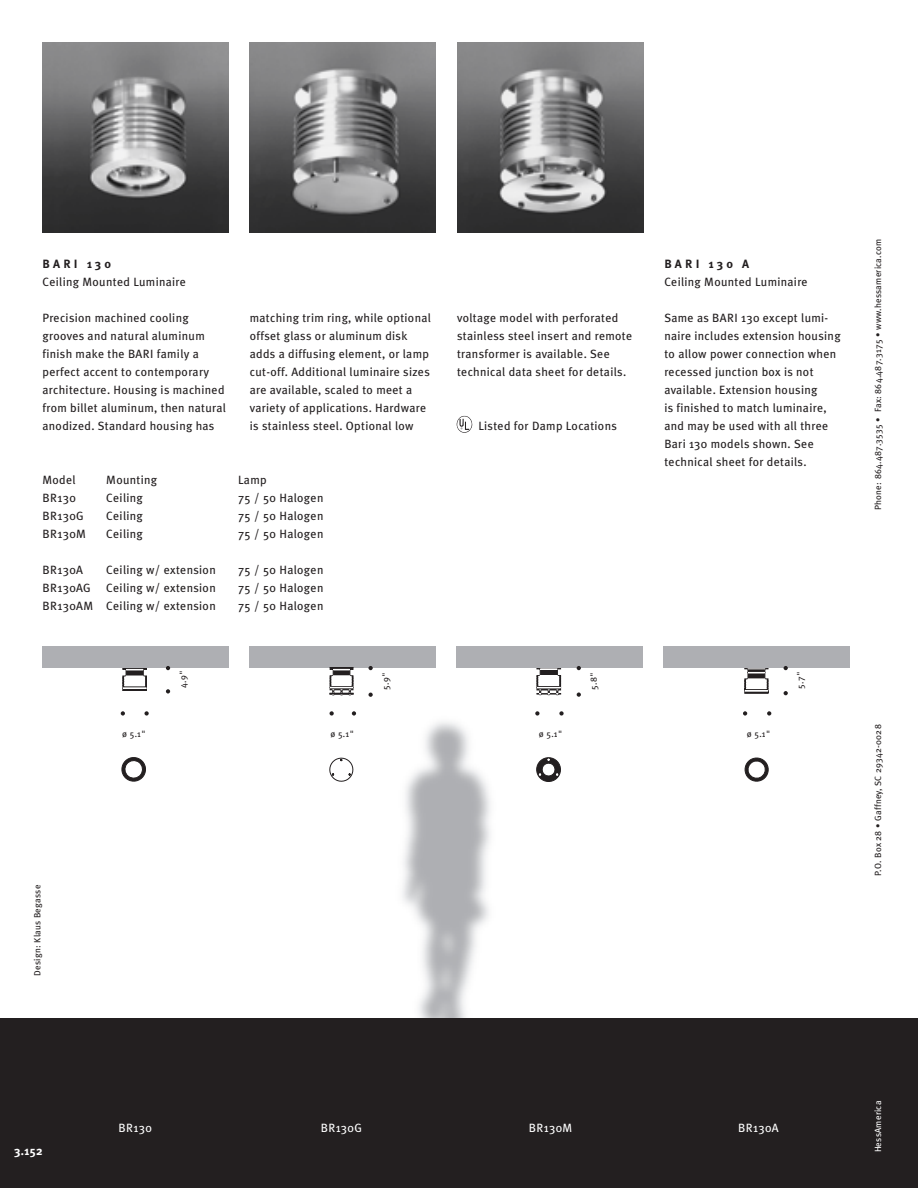
<style>
.page{position:relative;width:918px;height:1188px;background:#fff}
.page>*{position:absolute;margin:0;border:0;box-sizing:border-box;transform-origin:0 0}
.t1{font:12px/18px "Meta Plus";letter-spacing:.025em;color:#231f20}
.t2{font:12px "Meta Plus";letter-spacing:.025em;color:#fff}
.t3{font:700 12px "Meta Plus";letter-spacing:.275em;color:#231f20}
.t4{font:700 12px "Meta Plus";color:#fff}
.t5{font:9px "Meta Plus";letter-spacing:.025em;color:#231f20}
.t6{font:9px "Meta Plus";letter-spacing:.025em;color:#fff}
</style>
<div class="page">
<div style="left:0;top:1018px;width:918px;height:170px;background:#231f20"></div>
<img style="left:457px;top:43px;width:186px;height:189px">
<img style="left:43px;top:43px;width:185px;height:189px">
<img style="left:250px;top:43px;width:186px;height:189px">
<svg style="left:744px;top:668px;width:24px;height:26px"></svg>
<svg style="left:536px;top:668px;width:25px;height:27px"></svg>
<svg style="left:122px;top:668px;width:25px;height:23px"></svg>
<svg style="left:121px;top:757px;width:25px;height:25px"></svg>
<div style="left:43px;top:646px;width:186px;height:22px;background:#aeafb3"></div>
<div style="left:250px;top:646px;width:186px;height:22px;background:#aeafb3"></div>
<div style="left:457px;top:646px;width:186px;height:22px;background:#aeafb3"></div>
<div style="left:664px;top:646px;width:186px;height:22px;background:#aeafb3"></div>
<svg style="left:121px;top:711px;width:4px;height:5px"></svg>
<svg style="left:144px;top:711px;width:5px;height:5px"></svg>
<svg style="left:330px;top:711px;width:4px;height:5px"></svg>
<svg style="left:352px;top:711px;width:4px;height:5px"></svg>
<svg style="left:166px;top:666px;width:4px;height:4px"></svg>
<svg style="left:166px;top:689px;width:4px;height:5px"></svg>
<svg style="left:330px;top:667px;width:23px;height:28px"></svg>
<svg style="left:329px;top:757px;width:25px;height:25px"></svg>
<svg style="left:368px;top:666px;width:5px;height:4px"></svg>
<svg style="left:368px;top:693px;width:5px;height:4px"></svg>
<svg style="left:535px;top:711px;width:5px;height:5px"></svg>
<svg style="left:559px;top:711px;width:5px;height:5px"></svg>
<svg style="left:577px;top:666px;width:4px;height:4px"></svg>
<svg style="left:577px;top:692px;width:4px;height:5px"></svg>
<svg style="left:743px;top:711px;width:4px;height:5px"></svg>
<svg style="left:767px;top:711px;width:4px;height:5px"></svg>
<svg style="left:784px;top:666px;width:4px;height:4px"></svg>
<svg style="left:784px;top:691px;width:4px;height:4px"></svg>
<div style="left:536px;top:757px;width:25px;height:25px;background:#231f20;border:1px solid #231f20;border-radius:50%"></div>
<svg style="left:539px;top:759px;width:19px;height:18px"></svg>
<svg style="left:744px;top:757px;width:25px;height:25px"></svg>
<svg style="left:457px;top:416px;width:16px;height:17px"></svg>
<p class="t3" style="left:43px;top:260px;width:70px">BARI 130</p>
<p class="t1" style="left:43px;top:274px;width:145px">Ceiling Mounted Luminaire</p>
<p class="t1" style="left:43px;top:310px;width:185px">Precision machined cooling grooves and natural aluminum finish make the BARI family a perfect accent to contemporary architecture. Housing is machined from billet aluminum, then natural anodized. Standard housing has</p>
<p class="t1" style="left:250px;top:310px;width:183px">matching trim ring, while optional offset glass or aluminum disk adds a diffusing element, or lamp cut-off. Additional luminaire sizes are available, scaled to meet a variety of applications. Hardware is stainless steel. Optional low</p>
<p class="t1" style="left:457px;top:310px;width:177px">voltage model with perforated stainless steel insert and remote transformer is available. See technical data sheet for details.</p>
<p class="t1" style="left:478px;top:418px;width:140px">Listed for Damp Locations</p>
<p class="t3" style="left:664px;top:260px;width:86px">BARI 130 A</p>
<p class="t1" style="left:664px;top:274px;width:145px">Ceiling Mounted Luminaire</p>
<p class="t1" style="left:664px;top:310px;width:178px">Same as BARI 130 except lumi&shy;naire includes extension housing to allow power connection when recessed junction box is not available. Extension housing<br>is finished to match luminaire, and may be used with all three<br>Bari 130 models shown. See technical sheet for details.</p>
<p class="t1" style="left:43px;top:472px;width:35px">Model</p>
<p class="t1" style="left:106px;top:472px;width:52px">Mounting</p>
<p class="t1" style="left:238px;top:472px;width:30px">Lamp</p>
<p class="t1" style="left:43px;top:490px;width:35px">BR130</p>
<p class="t1" style="left:106px;top:490px;width:38px">Ceiling</p>
<p class="t1" style="left:238px;top:490px;width:87px">75 / 50 Halogen</p>
<p class="t1" style="left:43px;top:508px;width:43px">BR130G</p>
<p class="t1" style="left:106px;top:508px;width:38px">Ceiling</p>
<p class="t1" style="left:238px;top:508px;width:87px">75 / 50 Halogen</p>
<p class="t1" style="left:43px;top:526px;width:45px">BR130M</p>
<p class="t1" style="left:106px;top:526px;width:38px">Ceiling</p>
<p class="t1" style="left:238px;top:526px;width:87px">75 / 50 Halogen</p>
<p class="t1" style="left:43px;top:562px;width:42px">BR130A</p>
<p class="t1" style="left:106px;top:562px;width:111px">Ceiling w/ extension</p>
<p class="t1" style="left:238px;top:562px;width:87px">75 / 50 Halogen</p>
<p class="t1" style="left:43px;top:580px;width:50px">BR130AG</p>
<p class="t1" style="left:106px;top:580px;width:111px">Ceiling w/ extension</p>
<p class="t1" style="left:238px;top:580px;width:87px">75 / 50 Halogen</p>
<p class="t1" style="left:43px;top:598px;width:175px">BR130AM Ceiling w/ extension</p>
<p class="t1" style="left:238px;top:598px;width:87px">75 / 50 Halogen</p>
<p class="t5" style="left:180px;top:688px;width:19px;rotate:-90deg">4.9"</p>
<p class="t5" style="left:383px;top:690px;width:19px;rotate:-90deg">5.9"</p>
<p class="t5" style="left:590px;top:690px;width:19px;rotate:-90deg">5.8"</p>
<p class="t5" style="left:797px;top:689px;width:19px;rotate:-90deg">5.7"</p>
<p class="t5" style="left:122px;top:731px;width:25px">ø 5.1"</p>
<p class="t5" style="left:331px;top:731px;width:25px">ø 5.1"</p>
<p class="t5" style="left:539px;top:731px;width:25px">ø 5.1"</p>
<p class="t5" style="left:747px;top:731px;width:25px">ø 5.1"</p>
<p class="t5" style="left:34px;top:976px;width:93px;rotate:-90deg">Design: Klaus Begasse</p>
<p class="t5" style="left:875px;top:510px;width:273px;rotate:-90deg">Phone: 864.487.3535 • Fax: 864.487.3175 • www.hessamerica.com</p>
<p class="t5" style="left:875px;top:876px;width:153px;rotate:-90deg">P.O. Box 28 • Gaffney, SC 29342-0028</p>
<p class="t4" style="left:14px;top:1147px;width:30px">3.152</p>
<p class="t2" style="left:119px;top:1124px;width:35px">BR130</p>
<p class="t2" style="left:321px;top:1124px;width:43px">BR130G</p>
<p class="t2" style="left:529px;top:1124px;width:45px">BR130M</p>
<p class="t2" style="left:738px;top:1124px;width:42px">BR130A</p>
<p class="t6" style="left:875px;top:1152px;width:53px;rotate:-90deg">HessAmerica</p>
</div>
